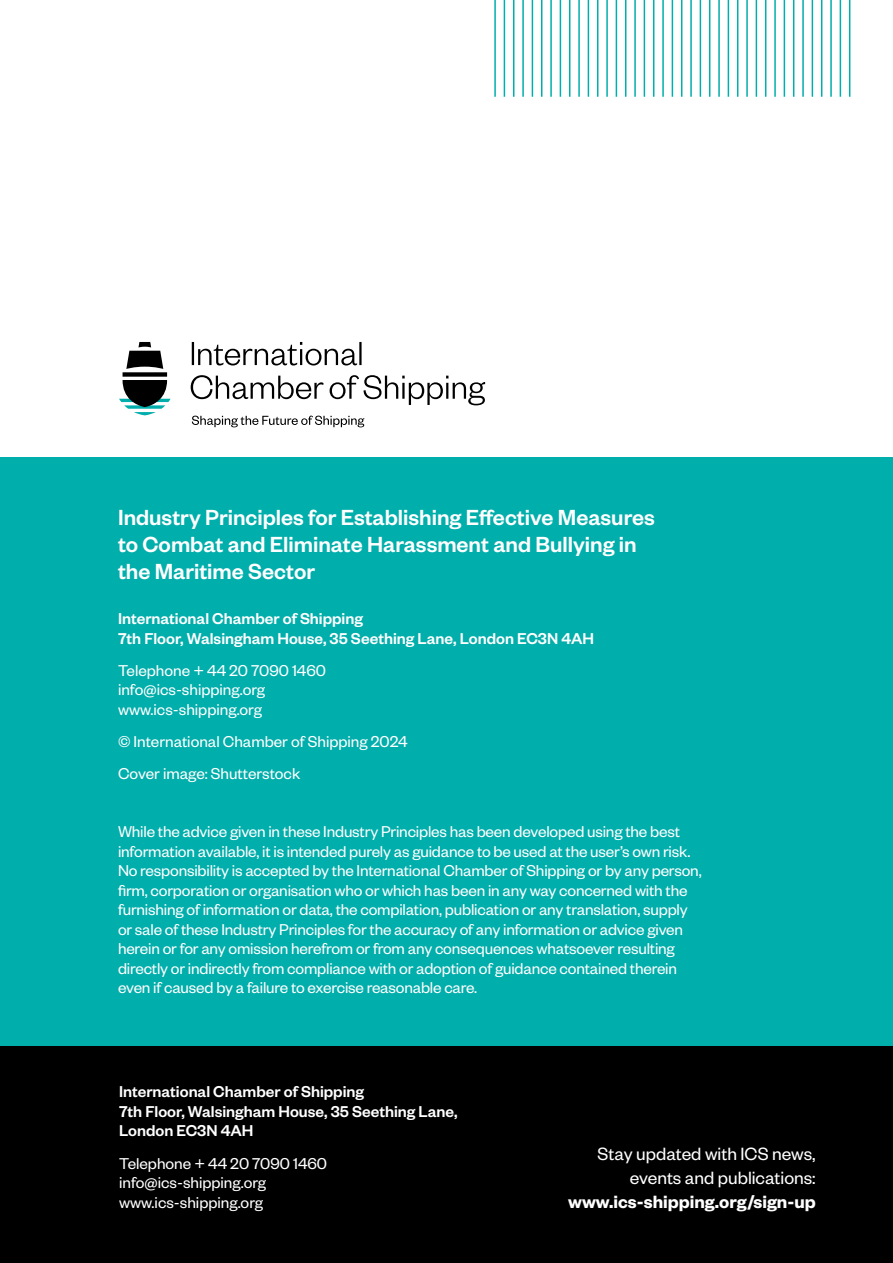
<style>
.page{position:relative;width:893px;height:1263px;background:#fff}
.page>*{position:absolute;margin:0;border:0;box-sizing:border-box;transform-origin:0 0}
.t1{font:500 24px/27px "Founders Grotesk";color:#fff}
.t2{font:19.5px/24px "Founders Grotesk";color:#fff;text-align:right}
.t3{font:600 19.5px "Founders Grotesk";color:#fff}
.t4{font:17.25px/19.5px "Founders Grotesk";letter-spacing:-.01em;color:#fff}
.t5{font:500 17.25px/19.5px "Founders Grotesk";color:#fff}
</style>
<div class="page">
<div style="left:0;top:457px;width:893px;height:806px;background:#00aeab"></div>
<hr style="left:849px;top:0;width:1px;height:97px;background:#00aeab">
<hr style="left:840px;top:0;width:1px;height:97px;background:#00aeab">
<hr style="left:830px;top:0;width:2px;height:97px;background:#00aeab">
<hr style="left:821px;top:0;width:1px;height:97px;background:#00aeab">
<hr style="left:812px;top:0;width:1px;height:97px;background:#00aeab">
<hr style="left:802px;top:0;width:2px;height:97px;background:#00aeab">
<hr style="left:793px;top:0;width:1px;height:97px;background:#00aeab">
<hr style="left:784px;top:0;width:1px;height:97px;background:#00aeab">
<hr style="left:774px;top:0;width:2px;height:97px;background:#00aeab">
<hr style="left:765px;top:0;width:1px;height:97px;background:#00aeab">
<hr style="left:756px;top:0;width:1px;height:97px;background:#00aeab">
<hr style="left:746px;top:0;width:2px;height:97px;background:#00aeab">
<hr style="left:737px;top:0;width:1px;height:97px;background:#00aeab">
<hr style="left:728px;top:0;width:1px;height:97px;background:#00aeab">
<hr style="left:718px;top:0;width:2px;height:97px;background:#00aeab">
<hr style="left:709px;top:0;width:1px;height:97px;background:#00aeab">
<hr style="left:700px;top:0;width:1px;height:97px;background:#00aeab">
<hr style="left:690px;top:0;width:2px;height:97px;background:#00aeab">
<hr style="left:681px;top:0;width:1px;height:97px;background:#00aeab">
<hr style="left:672px;top:0;width:1px;height:97px;background:#00aeab">
<hr style="left:662px;top:0;width:2px;height:97px;background:#00aeab">
<hr style="left:653px;top:0;width:1px;height:97px;background:#00aeab">
<hr style="left:644px;top:0;width:1px;height:97px;background:#00aeab">
<hr style="left:634px;top:0;width:2px;height:97px;background:#00aeab">
<hr style="left:625px;top:0;width:1px;height:97px;background:#00aeab">
<hr style="left:616px;top:0;width:1px;height:97px;background:#00aeab">
<hr style="left:606px;top:0;width:2px;height:97px;background:#00aeab">
<hr style="left:597px;top:0;width:1px;height:97px;background:#00aeab">
<hr style="left:588px;top:0;width:1px;height:97px;background:#00aeab">
<hr style="left:578px;top:0;width:2px;height:97px;background:#00aeab">
<hr style="left:569px;top:0;width:1px;height:97px;background:#00aeab">
<hr style="left:560px;top:0;width:1px;height:97px;background:#00aeab">
<hr style="left:550px;top:0;width:2px;height:97px;background:#00aeab">
<hr style="left:541px;top:0;width:1px;height:97px;background:#00aeab">
<hr style="left:532px;top:0;width:1px;height:97px;background:#00aeab">
<hr style="left:522px;top:0;width:2px;height:97px;background:#00aeab">
<hr style="left:513px;top:0;width:1px;height:97px;background:#00aeab">
<hr style="left:504px;top:0;width:1px;height:97px;background:#00aeab">
<hr style="left:494px;top:0;width:2px;height:97px;background:#00aeab">
<div style="left:0;top:1046px;width:893px;height:217px;background:#000"></div>
<svg style="left:192px;top:416px;width:172px;height:11px"></svg>
<svg style="left:119px;top:342px;width:52px;height:73px"></svg>
<svg style="left:191px;top:375px;width:132px;height:24px"></svg>
<svg style="left:192px;top:342px;width:170px;height:23px"></svg>
<svg style="left:330px;top:375px;width:155px;height:30px"></svg>
<h1 class="t1" style="left:118px;top:503px;width:538px">Industry Principles for Establishing Effective Measures to Combat and Eliminate Harassment and Bullying in the Maritime Sector</h1>
<p class="t5" style="left:118px;top:608px;width:478px">International Chamber of Shipping<br>7th Floor, Walsingham House, 35 Seething Lane, London EC3N 4AH</p>
<p class="t4" style="left:118px;top:660px;width:210px">Telephone + 44 20 7090 1460 info@ics-shipping.org www.ics-shipping.org</p>
<p class="t4" style="left:118px;top:725px;width:291px;line-height:32.2px">© International Chamber of Shipping 2024<br>Cover image: Shutterstock</p>
<p class="t4" style="left:118px;top:821px;width:585px">While the advice given in these Industry Principles has been developed using the best information available, it is intended purely as guidance to be used at the user’s own risk.<br>No responsibility is accepted by the International Chamber of Shipping or by any person, firm, corporation or organisation who or which has been in any way concerned with the furnishing of information or data, the compilation, publication or any translation, supply or sale of these Industry Principles for the accuracy of any information or advice given herein or for any omission herefrom or from any consequences whatsoever resulting directly or indirectly from compliance with or adoption of guidance contained therein even if caused by a failure to exercise reasonable care.</p>
<p class="t5" style="left:119px;top:1081px;width:340px">International Chamber of Shipping<br>7th Floor, Walsingham House, 35 Seething Lane,<br>London EC3N 4AH</p>
<p class="t4" style="left:119px;top:1152px;width:210px">Telephone + 44 20 7090 1460 info@ics-shipping.org www.ics-shipping.org</p>
<p class="t2" style="left:598px;top:1140px;width:220px">Stay updated with ICS news, events and publications:</p>
<p class="t3" style="left:568px;top:1189px;width:249px">www.ics-shipping.org/sign-up</p>
</div>
